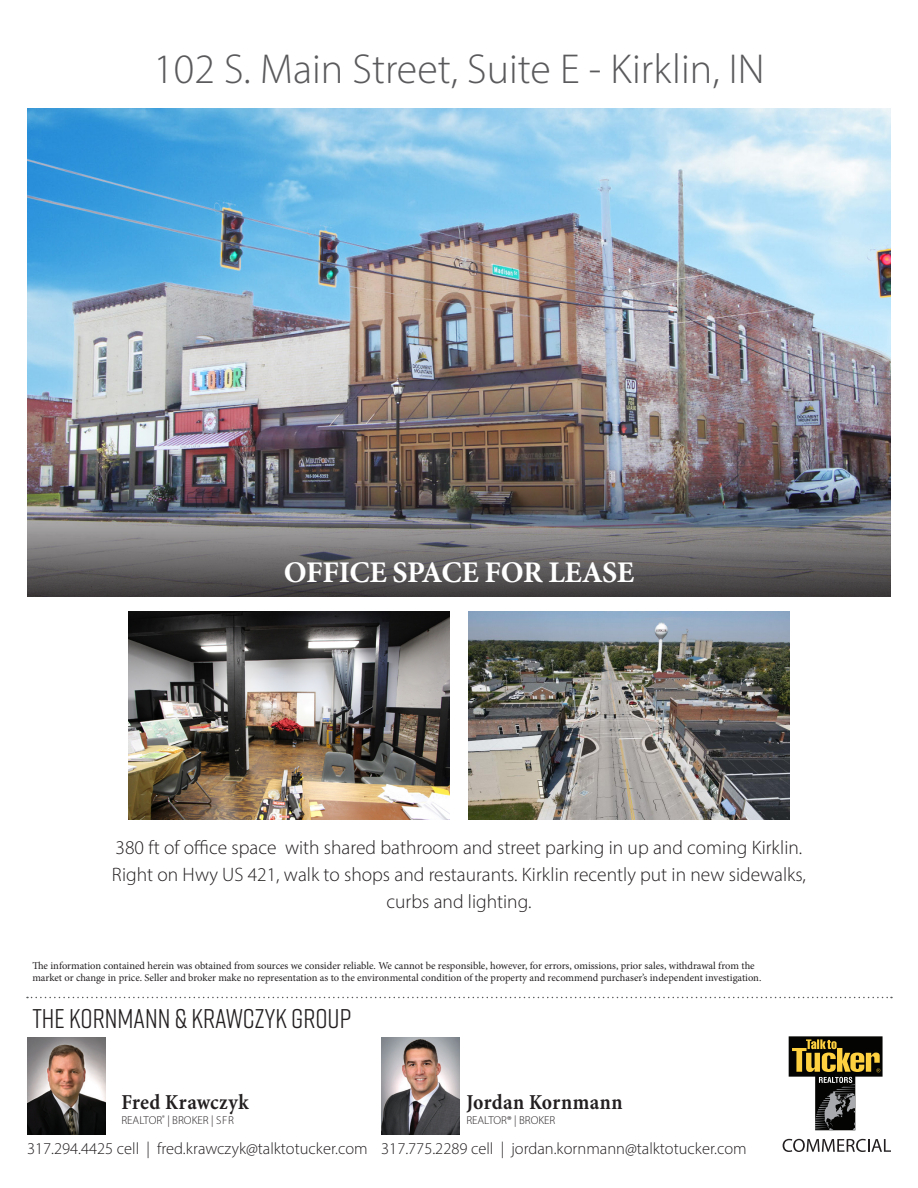
<style>
.page{position:relative;width:918px;height:1188px;background:#fff}
.page>*{position:absolute;margin:0;border:0;box-sizing:border-box;transform-origin:0 0}
.t1{font:300 42px "Myriad Pro";color:#5a5a5d}
.t2{font:700 30px "Minion Pro";letter-spacing:-.02em;color:#fff}
.t3{font:27px "Rift";color:#231f20}
.t4{font:700 condensed 21.6px "Minion";letter-spacing:.02em;color:#231f20}
.t5{font:300 19.5px/27px "Myriad Pro";color:#231f20;text-align:center}
.t6{font:300 16.5px "Myriad Pro";color:#231f20}
.t7{font:300 11.55px "Myriad Pro";color:#231f20}
.t8{font:10.5px/12.6px "Minion Pro";letter-spacing:-.005em;color:#231f20}
</style>
<div class="page">
<img style="left:27px;top:108px;width:864px;height:337px">
<img style="left:27px;top:445px;width:864px;height:151px">
<svg style="left:27px;top:997px;width:865px;height:1px"></svg>
<img style="left:27px;top:1037px;width:78px;height:98px">
<img style="left:381px;top:1037px;width:78px;height:98px">
<img style="left:129px;top:612px;width:321px;height:208px">
<img style="left:468px;top:612px;width:321px;height:208px">
<svg style="left:789px;top:1036px;width:94px;height:95px"></svg>
<svg style="left:783px;top:1139px;width:108px;height:13px"></svg>
<p class="t1" style="left:153px;top:44px;width:613px">102 S. Main Street, Suite E - Kirklin, IN</p>
<p class="t2" style="left:284px;top:551px;width:352px">OFFICE SPACE FOR LEASE</p>
<p class="t5" style="left:112px;top:834px;width:696px">380 ft of office space with shared bathroom and street parking in up and coming Kirklin.<br>Right on Hwy US 421, walk to shops and restaurants. Kirklin recently put in new sidewalks, curbs and lighting.</p>
<p class="t8" style="left:32px;top:959px;width:731px">The information contained herein was obtained from sources we consider reliable. We cannot be responsible, however, for errors, omissions, prior sales, withdrawal from the market or change in price. Seller and broker make no representation as to the environmental condition of the property and recommend purchaser’s independent investigation.</p>
<p class="t3" style="left:32px;top:999px;width:320px">THE KORNMANN &amp; KRAWCZYK GROUP</p>
<p class="t4" style="left:122px;top:1091px;width:129px">Fred Krawczyk</p>
<p class="t7" style="left:122px;top:1113px;width:114px">REALTOR<sup>®</sup> | BROKER | SFR</p>
<p class="t4" style="left:466px;top:1091px;width:158px">Jordan Kornmann</p>
<p class="t7" style="left:466px;top:1113px;width:90px">REALTOR® | BROKER</p>
<p class="t6" style="left:27px;top:1138px;width:342px">317.294.4425 cell | fred.krawczyk@talktotucker.com</p>
<p class="t6" style="left:381px;top:1138px;width:367px">317.775.2289 cell | jordan.kornmann@talktotucker.com</p>
</div>
